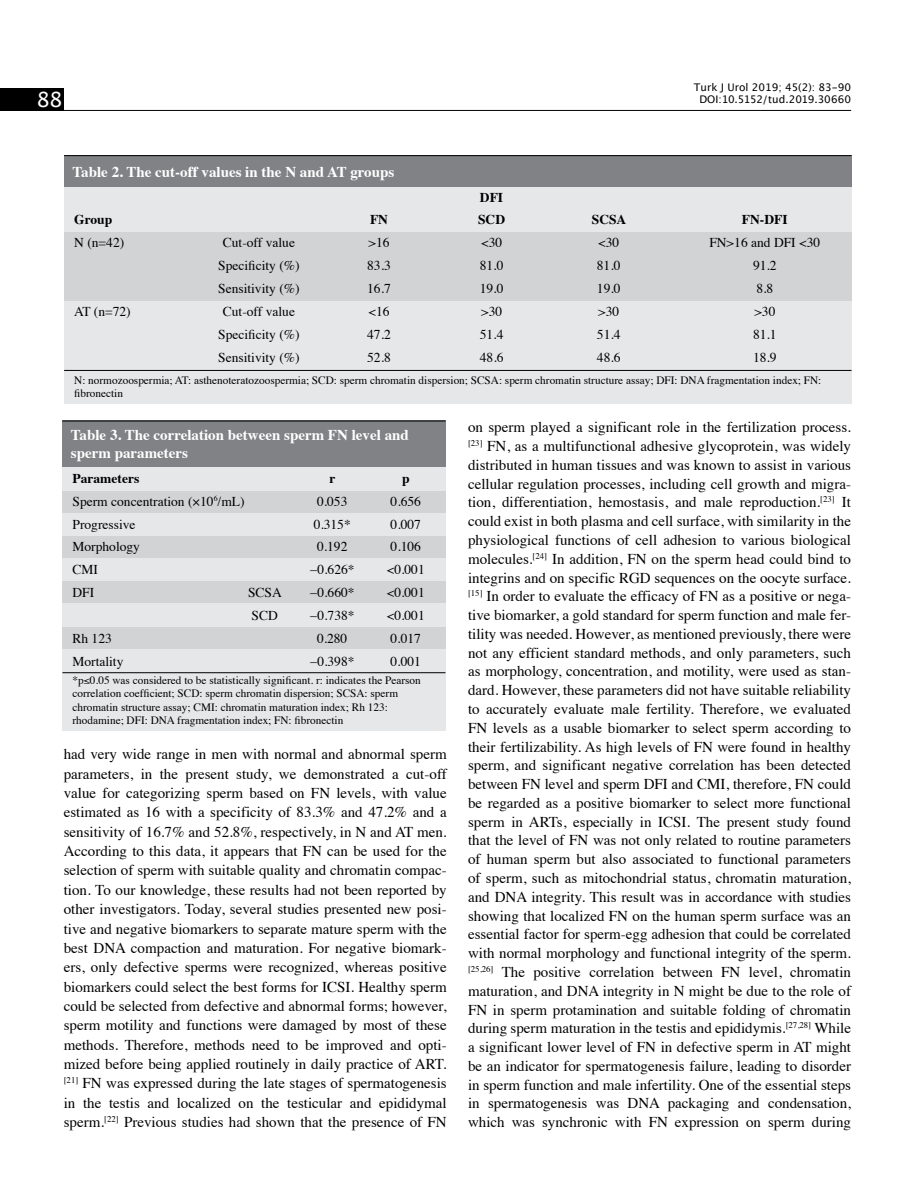
<style>
.page{position:relative;width:915px;height:1191px;background:#fff}
.page>*{position:absolute;margin:0;border:0;box-sizing:border-box;transform-origin:0 0}
.t1{font:21px "Lucida Grande";color:#fff}
.t2{font:15px/18.8px "Times";color:#000;text-align:justify}
.t3{font:700 15px/18px "Times";color:#fff}
.t4{font:13.5px "Times";color:#000}
.t5{font:700 13.5px "Times";color:#000}
.t6{font:11.25px/13.5px "Times";color:#000}
.t7{font:10.5px/12.6px "Lucida Grande";color:#000;text-align:center}
</style>
<div class="page">
<hr style="left:64px;top:110px;width:786px;height:1px;background:#000">
<div style="left:0;top:88px;width:64px;height:23px;background:#000"></div>
<div style="left:64px;top:186px;width:787px;height:218px;background:#e6e7e8"></div>
<div style="left:64px;top:155px;width:787px;height:31px;background:#808285"></div>
<div style="left:64px;top:232px;width:787px;height:68px;background:#d1d3d4"></div>
<hr style="left:64px;top:155px;width:787px;height:1px;background:#000">
<hr style="left:64px;top:370px;width:787px;height:1px;background:#000">
<div style="left:62px;top:466px;width:383px;height:264px;background:#e6e7e8"></div>
<div style="left:62px;top:420px;width:383px;height:46px;background:#808285"></div>
<div style="left:62px;top:491px;width:383px;height:21px;background:#d1d3d4"></div>
<div style="left:62px;top:582px;width:383px;height:21px;background:#d1d3d4"></div>
<div style="left:62px;top:536px;width:383px;height:21px;background:#d1d3d4"></div>
<div style="left:62px;top:627px;width:383px;height:21px;background:#d1d3d4"></div>
<hr style="left:62px;top:420px;width:383px;height:1px;background:#000">
<hr style="left:62px;top:672px;width:383px;height:1px;background:#000">
<h1 class="t1" style="left:36px;top:88px;width:28px">88</h1>
<p class="t7" style="left:693px;top:81px;width:159px">Turk J Urol 2019; 45(2): 83-90<br>DOI:10.5152/tud.2019.30660</p>
<p class="t3" style="left:73px;top:161px;width:323px">Table 2. The cut-off values in the N and AT groups</p>
<p class="t5" style="left:480px;top:184px;width:25px">DFI</p>
<p class="t5" style="left:74px;top:207px;width:40px">Group</p>
<p class="t5" style="left:370px;top:207px;width:19px">FN</p>
<p class="t5" style="left:478px;top:207px;width:29px">SCD</p>
<p class="t5" style="left:591px;top:207px;width:36px">SCSA</p>
<p class="t5" style="left:741px;top:207px;width:47px">FN-DFI</p>
<p class="t4" style="left:74px;top:230px;width:51px">N (n=42)</p>
<p class="t4" style="left:223px;top:230px;width:74px">Cut-off value</p>
<p class="t4" style="left:368px;top:230px;width:23px">&gt;16</p>
<p class="t4" style="left:481px;top:230px;width:23px">&lt;30</p>
<p class="t4" style="left:598px;top:230px;width:23px">&lt;30</p>
<p class="t4" style="left:709px;top:230px;width:112px">FN&gt;16 and DFI &lt;30</p>
<p class="t4" style="left:218px;top:253px;width:83px">Specificity (%)</p>
<p class="t4" style="left:367px;top:253px;width:25px">83.3</p>
<p class="t4" style="left:479px;top:253px;width:25px">81.0</p>
<p class="t4" style="left:596px;top:253px;width:25px">81.0</p>
<p class="t4" style="left:752px;top:253px;width:25px">91.2</p>
<p class="t4" style="left:218px;top:276px;width:83px">Sensitivity (%)</p>
<p class="t4" style="left:367px;top:276px;width:25px">16.7</p>
<p class="t4" style="left:479px;top:276px;width:25px">19.0</p>
<p class="t4" style="left:596px;top:276px;width:25px">19.0</p>
<p class="t4" style="left:756px;top:276px;width:18px">8.8</p>
<p class="t4" style="left:74px;top:299px;width:58px">AT (n=72)</p>
<p class="t4" style="left:223px;top:299px;width:74px">Cut-off value</p>
<p class="t4" style="left:368px;top:299px;width:23px">&lt;16</p>
<p class="t4" style="left:481px;top:299px;width:23px">&gt;30</p>
<p class="t4" style="left:598px;top:299px;width:23px">&gt;30</p>
<p class="t4" style="left:754px;top:299px;width:23px">&gt;30</p>
<p class="t4" style="left:218px;top:322px;width:83px">Specificity (%)</p>
<p class="t4" style="left:367px;top:322px;width:25px">47.2</p>
<p class="t4" style="left:479px;top:322px;width:25px">51.4</p>
<p class="t4" style="left:596px;top:322px;width:25px">51.4</p>
<p class="t4" style="left:752px;top:322px;width:25px">81.1</p>
<p class="t4" style="left:218px;top:344px;width:83px">Sensitivity (%)</p>
<p class="t4" style="left:367px;top:344px;width:25px">52.8</p>
<p class="t4" style="left:479px;top:344px;width:25px">48.6</p>
<p class="t4" style="left:596px;top:344px;width:25px">48.6</p>
<p class="t4" style="left:752px;top:344px;width:25px">18.9</p>
<p class="t6" style="left:74px;top:372px;width:748px">N: normozoospermia; AT: asthenoteratozoospermia; SCD: sperm chromatin dispersion; SCSA: sperm chromatin structure assay; DFI: DNA fragmentation index; FN: fibronectin</p>
<p class="t3" style="left:71px;top:424px;width:339px">Table 3. The correlation between sperm FN level and sperm parameters</p>
<p class="t5" style="left:72px;top:465px;width:68px">Parameters</p>
<p class="t5" style="left:329px;top:465px;width:7px">r</p>
<p class="t5" style="left:402px;top:465px;width:9px">p</p>
<p class="t4" style="left:72px;top:488px;width:174px">Sperm concentration (×10<sup>6</sup>/mL)</p>
<p class="t4" style="left:317px;top:488px;width:32px">0.053</p>
<p class="t4" style="left:390px;top:488px;width:32px">0.656</p>
<p class="t4" style="left:72px;top:511px;width:64px">Progressive</p>
<p class="t4" style="left:313px;top:511px;width:39px">0.315*</p>
<p class="t4" style="left:390px;top:511px;width:32px">0.007</p>
<p class="t4" style="left:72px;top:534px;width:69px">Morphology</p>
<p class="t4" style="left:317px;top:534px;width:32px">0.192</p>
<p class="t4" style="left:390px;top:534px;width:32px">0.106</p>
<p class="t4" style="left:72px;top:557px;width:27px">CMI</p>
<p class="t4" style="left:310px;top:557px;width:46px">−0.626*</p>
<p class="t4" style="left:386px;top:557px;width:39px">&lt;0.001</p>
<p class="t4" style="left:72px;top:580px;width:23px">DFI</p>
<p class="t4" style="left:248px;top:580px;width:35px">SCSA</p>
<p class="t4" style="left:310px;top:580px;width:46px">−0.660*</p>
<p class="t4" style="left:386px;top:580px;width:39px">&lt;0.001</p>
<p class="t4" style="left:251px;top:603px;width:28px">SCD</p>
<p class="t4" style="left:310px;top:603px;width:46px">−0.738*</p>
<p class="t4" style="left:386px;top:603px;width:39px">&lt;0.001</p>
<p class="t4" style="left:72px;top:626px;width:41px">Rh 123</p>
<p class="t4" style="left:317px;top:626px;width:32px">0.280</p>
<p class="t4" style="left:390px;top:626px;width:32px">0.017</p>
<p class="t4" style="left:72px;top:649px;width:53px">Mortality</p>
<p class="t4" style="left:310px;top:649px;width:46px">−0.398*</p>
<p class="t4" style="left:390px;top:649px;width:32px">0.001</p>
<p class="t6" style="left:72px;top:672px;width:350px">*p≤0.05 was considered to be statistically significant. r: indicates the Pearson correlation coefficient; SCD: sperm chromatin dispersion; SCSA: sperm chromatin structure assay; CMI: chromatin maturation index; Rh 123: rhodamine; DFI: DNA fragmentation index; FN: fibronectin</p>
<p class="t2" style="left:468px;top:416px;width:384px">on sperm played a significant role in the fertilization process. <sup>[23]</sup> FN, as a multifunctional adhesive glycoprotein, was widely distributed in human tissues and was known to assist in various cellular regulation processes, including cell growth and migra&shy;tion, differentiation, hemostasis, and male reproduction.<sup>[23]</sup> It could exist in both plasma and cell surface, with similarity in the physiological functions of cell adhesion to various biological molecules.<sup>[24]</sup> In addition, FN on the sperm head could bind to integrins and on specific RGD sequences on the oocyte surface. <sup>[15]</sup> In order to evaluate the efficacy of FN as a positive or nega&shy;tive biomarker, a gold standard for sperm function and male fer&shy;tility was needed. However, as mentioned previously, there were not any efficient standard methods, and only parameters, such as morphology, concentration, and motility, were used as stan&shy;dard. However, these parameters did not have suitable reliability to accurately evaluate male fertility. Therefore, we evaluated FN levels as a usable biomarker to select sperm according to their fertilizability. As high levels of FN were found in healthy sperm, and significant negative correlation has been detected between FN level and sperm DFI and CMI, therefore, FN could be regarded as a positive biomarker to select more functional sperm in ARTs, especially in ICSI. The present study found that the level of FN was not only related to routine parameters of human sperm but also associated to functional parameters of sperm, such as mitochondrial status, chromatin maturation, and DNA integrity. This result was in accordance with studies showing that localized FN on the human sperm surface was an essential factor for sperm-egg adhesion that could be correlated with normal morphology and functional integrity of the sperm. <sup>[25,26]</sup> The positive correlation between FN level, chromatin maturation, and DNA integrity in N might be due to the role of FN in sperm protamination and suitable folding of chromatin during sperm maturation in the testis and epididymis.<sup>[27,28]</sup> While a significant lower level of FN in defective sperm in AT might be an indicator for spermatogenesis failure, leading to disorder in sperm function and male infertility. One of the essential steps in spermatogenesis was DNA packaging and condensation, which was synchronic with FN expression on sperm during</p>
<p class="t2" style="left:64px;top:743px;width:384px;line-height:19.4px">had very wide range in men with normal and abnormal sperm parameters, in the present study, we demonstrated a cut-off value for categorizing sperm based on FN levels, with value estimated as 16 with a specificity of 83.3% and 47.2% and a sensitivity of 16.7% and 52.8%, respectively, in N and AT men.<br>According to this data, it appears that FN can be used for the selection of sperm with suitable quality and chromatin compac&shy;tion. To our knowledge, these results had not been reported by other investigators. Today, several studies presented new posi&shy;tive and negative biomarkers to separate mature sperm with the best DNA compaction and maturation. For negative biomark&shy;ers, only defective sperms were recognized, whereas positive biomarkers could select the best forms for ICSI. Healthy sperm could be selected from defective and abnormal forms; however, sperm motility and functions were damaged by most of these methods. Therefore, methods need to be improved and opti&shy;mized before being applied routinely in daily practice of ART. <sup>[21]</sup> FN was expressed during the late stages of spermatogenesis in the testis and localized on the testicular and epididymal sperm.<sup>[22]</sup> Previous studies had shown that the presence of FN</p>
</div>
